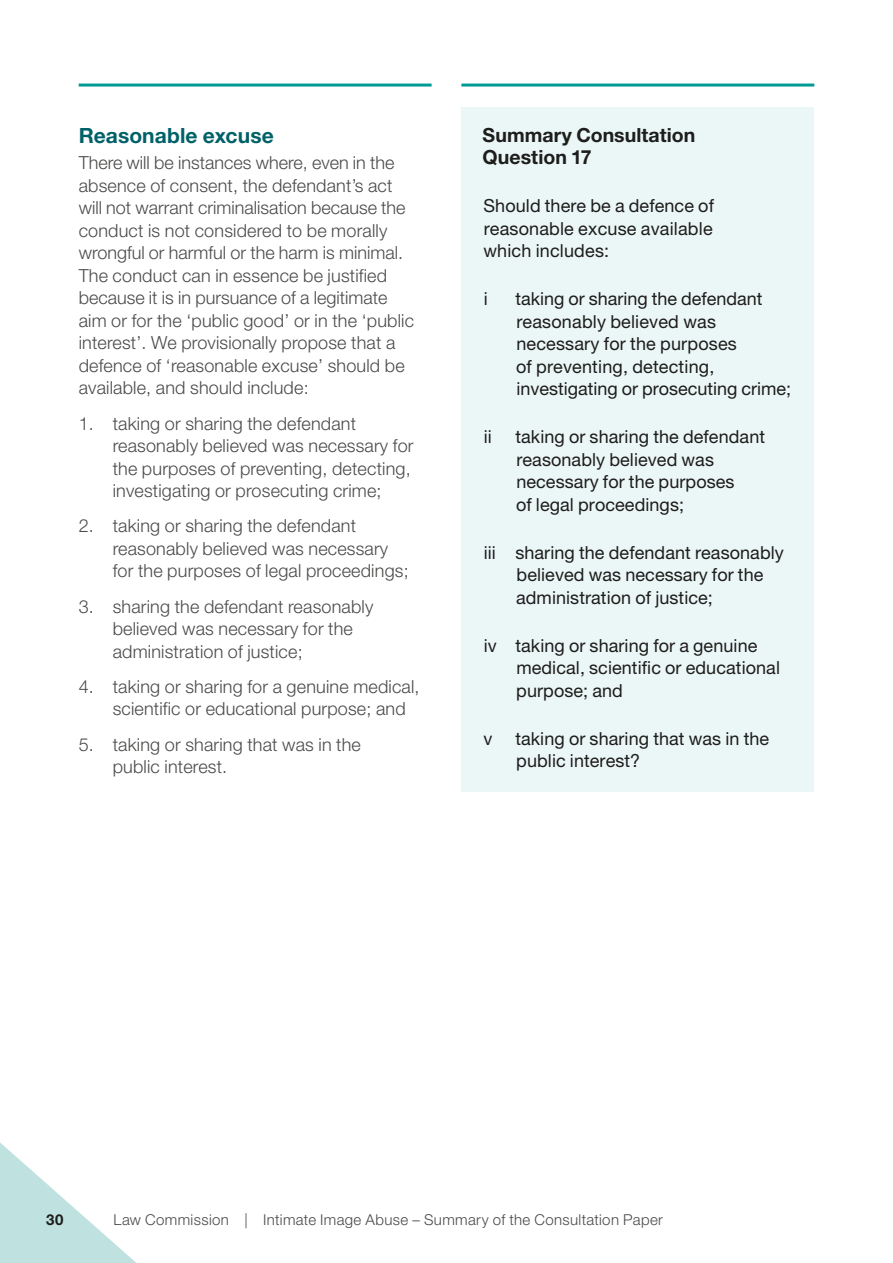
<style>
.page{position:relative;width:893px;height:1263px;background:#fff}
.page>*{position:absolute;margin:0;border:0;box-sizing:border-box;transform-origin:0 0}
.t1{font:700 21px "Helvetica Neue LT Pro";letter-spacing:.005em;color:#006168}
.t2{font:700 19.5px/22.5px "Helvetica Neue LT Pro";color:#1d1d1b}
.t3{font:300 18px/22.5px "Helvetica Neue LT Pro";letter-spacing:.01em;color:#4a4a49}
.t4{font:18px/22.5px "Helvetica Neue LT Pro";letter-spacing:.005em;color:#1d1d1b}
.t5{font:300 15px "Helvetica Neue LT Pro";letter-spacing:.025em;color:#4a4a49}
.t6{font:700 15px "Helvetica Neue LT Pro";color:#1d1d1b}
</style>
<div class="page">
<div style="left:461px;top:107px;width:353px;height:80px;background:#ebf6f6"></div>
<div style="left:461px;top:180px;width:353px;height:101px;background:#ebf6f6"></div>
<div style="left:461px;top:273px;width:353px;height:146px;background:#ebf6f6"></div>
<div style="left:461px;top:411px;width:353px;height:124px;background:#ebf6f6"></div>
<div style="left:461px;top:527px;width:353px;height:101px;background:#ebf6f6"></div>
<div style="left:461px;top:620px;width:353px;height:101px;background:#ebf6f6"></div>
<div style="left:461px;top:713px;width:353px;height:78px;background:#ebf6f6"></div>
<hr style="left:79px;top:84px;width:353px;height:3px;background:#009a96">
<hr style="left:461px;top:84px;width:353px;height:3px;background:#009a96">
<svg style="left:0;top:1142px;width:136px;height:121px"></svg>
<p class="t1" style="left:79px;top:122px;width:197px">Reasonable excuse</p>
<p class="t3" style="left:79px;top:151px;width:337px">There will be instances where, even in the absence of consent, the defendant’s act will not warrant criminalisation because the conduct is not considered to be morally wrongful or harmful or the harm is minimal.<br>The conduct can in essence be justified because it is in pursuance of a legitimate aim or for the ‘public good’ or in the ‘public interest’. We provisionally propose that a defence of ‘reasonable excuse’ should be available, and should include:</p>
<p class="t3" style="left:113px;top:412px;width:302px;text-indent:-34px">1. taking or sharing the defendant reasonably believed was necessary for the purposes of preventing, detecting, investigating or prosecuting crime;</p>
<p class="t3" style="left:113px;top:514px;width:297px;text-indent:-34px">2. taking or sharing the defendant reasonably believed was necessary for the purposes of legal proceedings;</p>
<p class="t3" style="left:113px;top:595px;width:262px;text-indent:-34px">3. sharing the defendant reasonably believed was necessary for the administration of justice;</p>
<p class="t3" style="left:113px;top:675px;width:308px;text-indent:-34px">4. taking or sharing for a genuine medical, scientific or educational purpose; and</p>
<p class="t3" style="left:113px;top:733px;width:250px;text-indent:-34px">5. taking or sharing that was in the public interest.</p>
<p class="t2" style="left:483px;top:123px;width:214px">Summary Consultation<br>Question 17</p>
<p class="t4" style="left:483px;top:194px;width:232px;text-align:justify">Should there be a defence of reasonable excuse available which includes:</p>
<p class="t4" style="left:484px;top:287px;width:5px">i</p>
<p class="t4" style="left:515px;top:287px;width:277px">taking or sharing the defendant reasonably believed was necessary for the purposes<br>of preventing, detecting, investigating or prosecuting crime;</p>
<p class="t4" style="left:484px;top:425px;width:10px">ii</p>
<p class="t4" style="left:515px;top:425px;width:251px">taking or sharing the defendant reasonably believed was necessary for the purposes<br>of legal proceedings;</p>
<p class="t4" style="left:516px;top:541px;width:269px;text-indent:-32px">iii sharing the defendant reasonably believed was necessary for the administration of justice;</p>
<p class="t4" style="left:516px;top:634px;width:265px;text-indent:-33px">iv taking or sharing for a genuine medical, scientific or educational purpose; and</p>
<p class="t4" style="left:483px;top:727px;width:10px">v</p>
<p class="t4" style="left:515px;top:727px;width:255px">taking or sharing that was in the public interest?</p>
<p class="t6" style="left:46px;top:1210px;width:19px">30</p>
<p class="t5" style="left:113px;top:1210px;width:551px">Law Commission | Intimate Image Abuse – Summary of the Consultation Paper</p>
</div>
